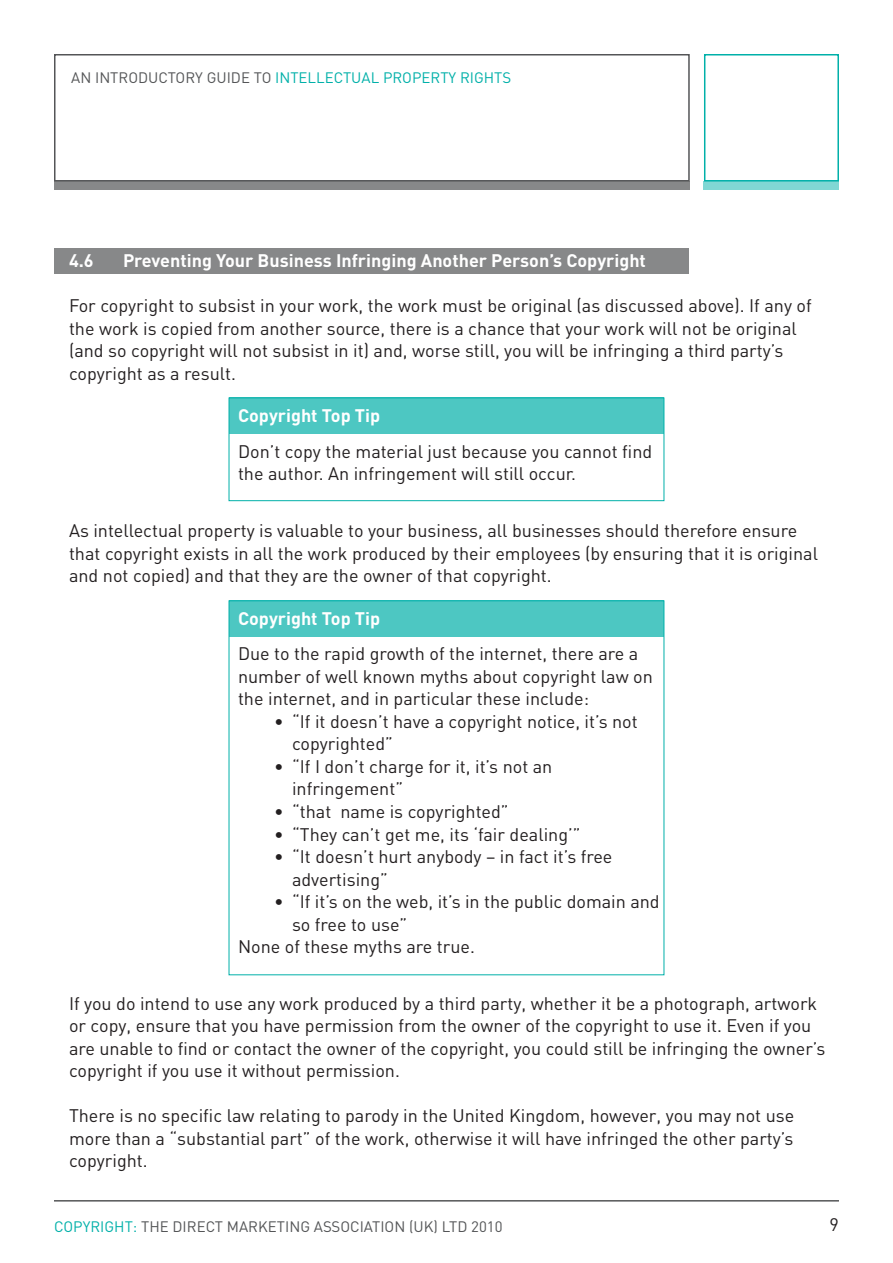
<style>
.page{position:relative;width:893px;height:1263px;background:#fff}
.page>*{position:absolute;margin:0;border:0;box-sizing:border-box;transform-origin:0 0}
.t1{font:18px/22.5px "DIN";color:#231f20}
.t2{font:700 18px "DIN";color:#fff}
.t3{font:15px "DIN";color:#545557}
.t4{font:15px "DIN";color:#00b0a9}
.s1{color:#545557}
.s2{color:#00b0a9}
</style>
<div class="page">
<div style="left:704px;top:181px;width:135px;height:8px;background:#80d7d4"></div>
<div style="left:704px;top:54px;width:135px;height:128px;border:2px solid #00b0a9"></div>
<div style="left:54px;top:181px;width:636px;height:8px;background:#878889"></div>
<div style="left:54px;top:54px;width:636px;height:128px;border:2px solid #545557"></div>
<hr style="left:54px;top:1200px;width:785px;height:1px;background:#545557">
<div style="left:54px;top:248px;width:634px;height:25px;background:#878889"></div>
<div style="left:229px;top:398px;width:435px;height:103px;border:1px solid #00b0a9"></div>
<div style="left:229px;top:398px;width:435px;height:36px;background:#4dc7c2"></div>
<div style="left:229px;top:601px;width:435px;height:36px;background:#4dc7c2"></div>
<p class="t4" style="left:71px;top:68px;width:442px"><span class="s1">AN INTRODUCTORY GUIDE TO</span> INTELLECTUAL PROPERTY RIGHTS</p>
<p class="t2" style="left:69px;top:249px;width:26px">4.6</p>
<p class="t2" style="left:123px;top:249px;width:524px">Preventing Your Business Infringing Another Person’s Copyright</p>
<p class="t1" style="left:69px;top:294px;width:744px">For copyright to subsist in your work, the work must be original (as discussed above). If any of the work is copied from another source, there is a chance that your work will not be original (and so copyright will not subsist in it) and, worse still, you will be infringing a third party’s copyright as a result.</p>
<p class="t2" style="left:238px;top:404px;width:144px">Copyright Top Tip</p>
<p class="t1" style="left:238px;top:439px;width:416px">Don’t copy the material just because you cannot find the author. An infringement will still occur.</p>
<p class="t1" style="left:69px;top:519px;width:750px">As intellectual property is valuable to your business, all businesses should therefore ensure that copyright exists in all the work produced by their employees (by ensuring that it is original and not copied) and that they are the owner of that copyright.</p>
<p class="t2" style="left:238px;top:606px;width:144px">Copyright Top Tip</p>
<p class="t1" style="left:238px;top:642px;width:416px">Due to the rapid growth of the internet, there are a number of well known myths about copyright law on the internet, and in particular these include:</p>
<p class="t1" style="left:292px;top:710px;width:347px;text-indent:-18px">• “If it doesn’t have a copyright notice, it’s not copyrighted”</p>
<p class="t1" style="left:292px;top:755px;width:262px;text-indent:-18px">• “If I don’t charge for it, it’s not an infringement”</p>
<p class="t1" style="left:274px;top:800px;width:236px">• “that name is copyrighted”</p>
<p class="t1" style="left:274px;top:822px;width:308px">• “They can’t get me, its ‘fair dealing’”</p>
<p class="t1" style="left:292px;top:845px;width:322px;text-indent:-18px">• “It doesn’t hurt anybody – in fact it’s free advertising”</p>
<p class="t1" style="left:292px;top:890px;width:369px;text-indent:-18px">• “If it’s on the web, it’s in the public domain and so free to use”</p>
<p class="t1" style="left:238px;top:935px;width:239px">None of these myths are true.</p>
<p class="t1" style="left:69px;top:991px;width:758px">If you do intend to use any work produced by a third party, whether it be a photograph, artwork or copy, ensure that you have permission from the owner of the copyright to use it. Even if you are unable to find or contact the owner of the copyright, you could still be infringing the owner’s copyright if you use it without permission.</p>
<p class="t1" style="left:69px;top:1104px;width:727px;text-align:justify">There is no specific law relating to parody in the United Kingdom, however, you may not use more than a “substantial part” of the work, otherwise it will have infringed the other party’s copyright.</p>
<p class="t3" style="left:54px;top:1217px;width:450px"><span class="s2">COPYRIGHT:</span> THE DIRECT MARKETING ASSOCIATION (UK) LTD 2010</p>
<p class="t1" style="left:830px;top:1213px;width:11px">9</p>
</div>
